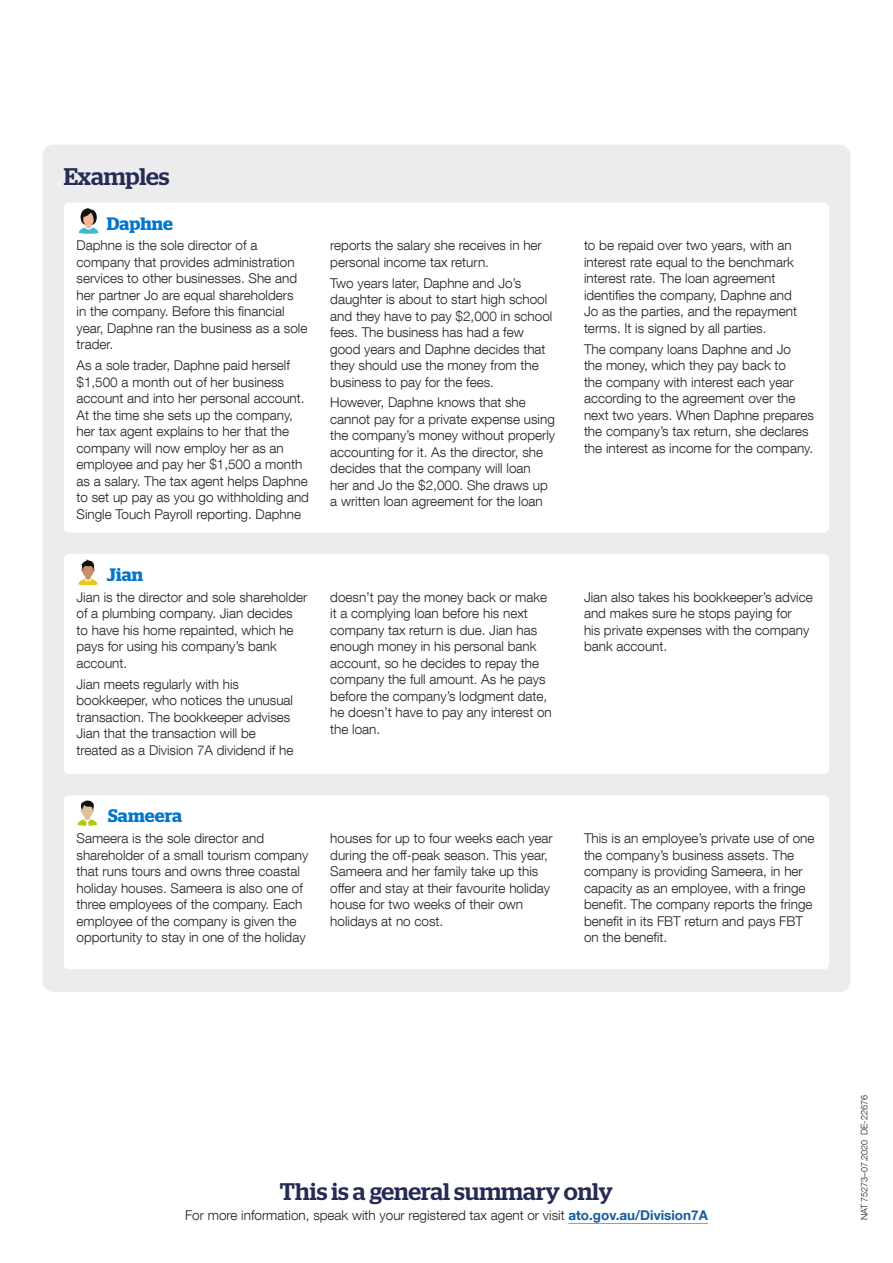
<style>
.page{position:relative;width:893px;height:1263px;background:#fff}
.page>*{position:absolute;margin:0;border:0;box-sizing:border-box;transform-origin:0 0}
.t1{font:500 24px "Stag";color:#252b53}
.t2{font:600 18px "Stag";letter-spacing:.01em;color:#0076cc}
.t3{font:300 13.5px/16.5px "Helvetica Neue LT Com";color:#231f20}
.t4{font:300 9px "Helvetica Neue LT Com";color:#231f20}
.s1{font-weight:700;color:#175d9e}
</style>
<div class="page">
<div style="left:43px;top:145px;width:807px;height:847px;background:#ececee;border-radius:11px"></div>
<div style="left:64px;top:203px;width:765px;height:330px;background:#fff;border-radius:5px"></div>
<div style="left:64px;top:554px;width:765px;height:220px;background:#fff;border-radius:5px"></div>
<div style="left:64px;top:795px;width:765px;height:174px;background:#fff;border-radius:5px"></div>
<hr style="left:568px;top:1223px;width:140px;height:1px;background:#879bc7">
<svg style="left:79px;top:208px;width:19px;height:25px"></svg>
<svg style="left:78px;top:559px;width:20px;height:26px"></svg>
<svg style="left:78px;top:800px;width:19px;height:26px"></svg>
<p class="t1" style="left:64px;top:162px;width:107px">Examples</p>
<p class="t2" style="left:107px;top:213px;width:68px">Daphne</p>
<p class="t3" style="left:77px;top:237px;width:232px">Daphne is the sole director of a company that provides administration services to other businesses. She and her partner Jo are equal shareholders<br>in the company. Before this financial year, Daphne ran the business as a sole trader.</p>
<p class="t3" style="left:77px;top:357px;width:234px">As a sole trader, Daphne paid herself $1,500 a month out of her business account and into her personal account.<br>At the time she sets up the company, her tax agent explains to her that the company will now employ her as an employee and pay her $1,500 a month as a salary. The tax agent helps Daphne to set up pay as you go withholding and Single Touch Payroll reporting. Daphne</p>
<p class="t2" style="left:107px;top:564px;width:38px">Jian</p>
<p class="t3" style="left:77px;top:588px;width:232px">Jian is the director and sole shareholder of a plumbing company. Jian decides to have his home repainted, which he pays for using his company’s bank account.</p>
<p class="t3" style="left:77px;top:675px;width:218px">Jian meets regularly with his bookkeeper, who notices the unusual transaction. The bookkeeper advises Jian that the transaction will be treated as a Division 7A dividend if he</p>
<p class="t3" style="left:330px;top:237px;width:213px">reports the salary she receives in her personal income tax return.</p>
<p class="t3" style="left:330px;top:274px;width:224px">Two years later, Daphne and Jo’s daughter is about to start high school and they have to pay $2,000 in school fees. The business has had a few good years and Daphne decides that they should use the money from the business to pay for the fees.</p>
<p class="t3" style="left:330px;top:394px;width:226px">However, Daphne knows that she cannot pay for a private expense using the company’s money without properly accounting for it. As the director, she decides that the company will loan<br>her and Jo the $2,000. She draws up a written loan agreement for the loan</p>
<p class="t3" style="left:584px;top:237px;width:215px">to be repaid over two years, with an interest rate equal to the benchmark interest rate. The loan agreement identifies the company, Daphne and Jo as the parties, and the repayment terms. It is signed by all parties.</p>
<p class="t3" style="left:584px;top:340px;width:232px">The company loans Daphne and Jo<br>the money, which they pay back to<br>the company with interest each year according to the agreement over the next two years. When Daphne prepares the company’s tax return, she declares the interest as income for the company.</p>
<p class="t3" style="left:330px;top:588px;width:223px">doesn’t pay the money back or make it a complying loan before his next company tax return is due. Jian has enough money in his personal bank account, so he decides to repay the company the full amount. As he pays before the company’s lodgment date, he doesn’t have to pay any interest on the loan.</p>
<p class="t3" style="left:584px;top:588px;width:230px">Jian also takes his bookkeeper’s advice and makes sure he stops paying for<br>his private expenses with the company bank account.</p>
<p class="t2" style="left:108px;top:805px;width:76px">Sameera</p>
<p class="t3" style="left:77px;top:830px;width:233px">Sameera is the sole director and shareholder of a small tourism company that runs tours and owns three coastal holiday houses. Sameera is also one of three employees of the company. Each employee of the company is given the opportunity to stay in one of the holiday</p>
<p class="t3" style="left:330px;top:830px;width:224px">houses for up to four weeks each year during the off-peak season. This year, Sameera and her family take up this offer and stay at their favourite holiday house for two weeks of their own holidays at no cost.</p>
<p class="t3" style="left:584px;top:830px;width:232px">This is an employee’s private use of one the company’s business assets. The company is providing Sameera, in her capacity as an employee, with a fringe benefit. The company reports the fringe benefit in its FBT return and pays FBT on the benefit.</p>
<p class="t1" style="left:280px;top:1177px;width:334px">This is a general summary only</p>
<p class="t3" style="left:185px;top:1207px;width:524px">For more information, speak with your registered tax agent or visit <span class="s1">ato.gov.au/Division7A</span></p>
<p class="t4" style="left:859px;top:1220px;width:127px;rotate:-90deg">NAT 75273–07.2020 DE-22676</p>
</div>
